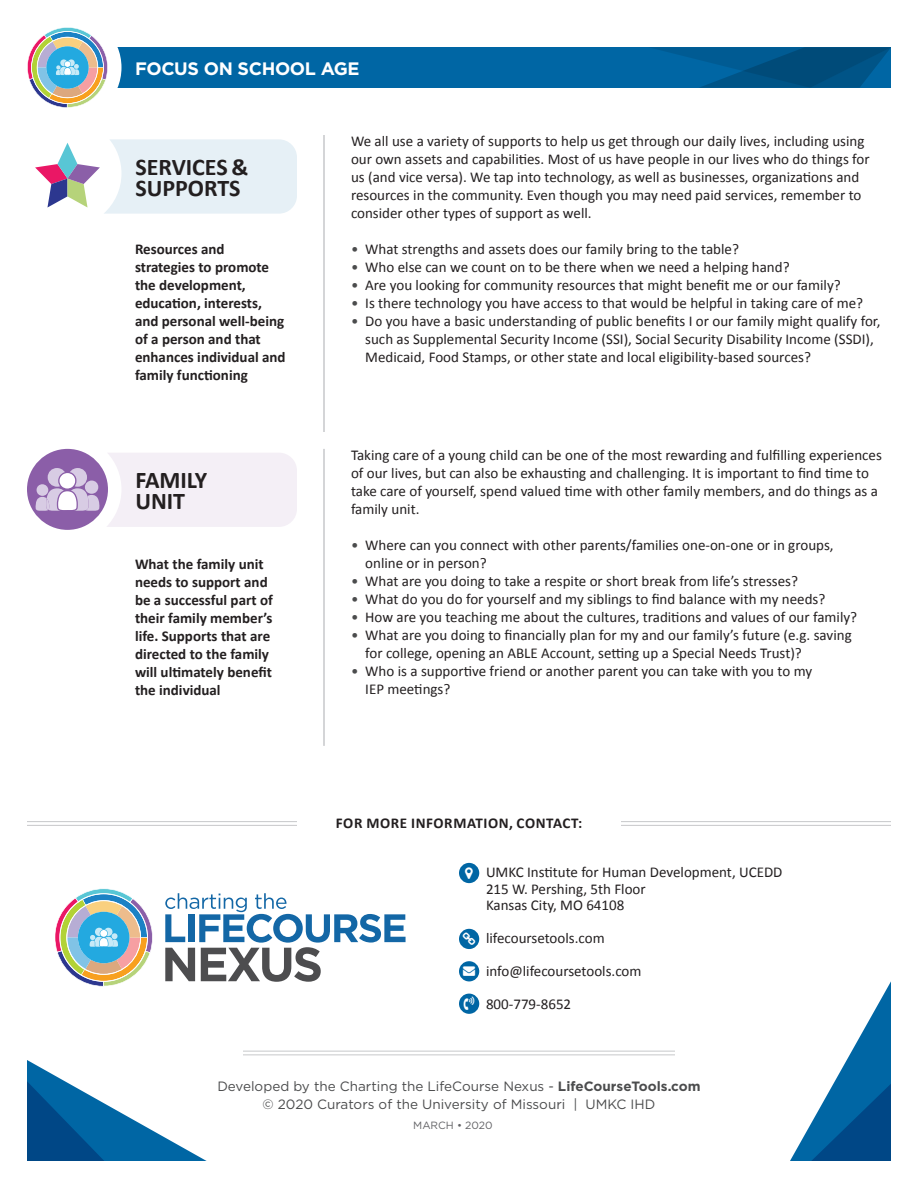
<style>
.page{position:relative;width:918px;height:1188px;background:#fff}
.page>*{position:absolute;margin:0;border:0;box-sizing:border-box;transform-origin:0 0}
.t1{font:700 24px/21px "Calibri";color:#231f20}
.t2{font:700 18px "Gotham";letter-spacing:-.02em;color:#fff}
.t3{font:15px/18px "Calibri";color:#231f20}
.t4{font:700 15px/18px "Calibri";color:#231f20}
.t5{font:700 15px "Calibri";letter-spacing:.04em;color:#231f20}
.t6{font:13.5px/18px "Gotham";color:#4b4c4d;text-align:center}
.t7{font:10.5px "Gotham";color:#636366}
.s1{color:#4b4c4d}
.s2{font-weight:700}
</style>
<div class="page">
<div style="left:41px;top:47px;width:850px;height:41px;background:#0066a4"></div>
<div style="left:14px;top:14px;width:108px;height:108px;background:#fff;border-radius:50%"></div>
<svg style="left:651px;top:47px;width:240px;height:41px"></svg>
<svg style="left:27px;top:27px;width:81px;height:81px"></svg>
<svg style="left:35px;top:139px;width:262px;height:75px"></svg>
<div style="left:106px;top:453px;width:191px;height:74px;background:#f4eff6"></div>
<div style="left:27px;top:449px;width:81px;height:81px;background:#8b5ea8;border-radius:50%"></div>
<svg style="left:35px;top:468px;width:65px;height:43px"></svg>
<hr style="left:323px;top:135px;width:2px;height:297px;background:#c7c8ca">
<hr style="left:323px;top:449px;width:2px;height:297px;background:#c7c8ca">
<hr style="left:243px;top:1054px;width:432px;height:1px;background:#c7c8ca">
<hr style="left:243px;top:1051px;width:432px;height:1px;background:#c7c8ca">
<hr style="left:27px;top:825px;width:270px;height:1px;background:#c7c8ca">
<hr style="left:27px;top:821px;width:270px;height:1px;background:#c7c8ca">
<hr style="left:621px;top:825px;width:270px;height:1px;background:#c7c8ca">
<hr style="left:621px;top:821px;width:270px;height:1px;background:#c7c8ca">
<div style="left:459px;top:863px;width:20px;height:20px;background:#0066a4;border-radius:50%"></div>
<div style="left:459px;top:929px;width:20px;height:20px;background:#0066a4;border-radius:50%"></div>
<div style="left:459px;top:994px;width:20px;height:20px;background:#0066a4;border-radius:50%"></div>
<div style="left:459px;top:961px;width:20px;height:20px;background:#0066a4;border-radius:50%"></div>
<svg style="left:790px;top:981px;width:101px;height:180px"></svg>
<svg style="left:27px;top:1050px;width:236px;height:111px"></svg>
<svg style="left:55px;top:888px;width:98px;height:99px"></svg>
<svg style="left:165px;top:893px;width:241px;height:89px"></svg>
<p class="t2" style="left:135px;top:56px;width:226px">FOCUS ON SCHOOL AGE</p>
<p class="t1" style="left:135px;top:156px;width:115px">SERVICES &amp;<br>SUPPORTS</p>
<p class="t4" style="left:135px;top:240px;width:152px">Resources and strategies to promote the development, education, interests, and personal well-being of a person and that enhances individual and family functioning</p>
<p class="t1" style="left:135px;top:469px;width:73px">FAMILY<br>UNIT</p>
<p class="t4" style="left:135px;top:554px;width:139px">What the family unit needs to support and be a successful part of their family member’s life. Supports that are directed to the family will ultimately benefit the individual</p>
<p class="t3" style="left:351px;top:132px;width:520px">We all use a variety of supports to help us get through our daily lives, including using our own assets and capabilities. Most of us have people in our lives who do things for us (and vice versa). We tap into technology, as well as businesses, organizations and resources in the community. Even though you may need paid services, remember to consider other types of support as well.</p>
<p class="t3" style="left:351px;top:240px;width:389px"><span class="s1">•</span> What strengths and assets does our family bring to the table?</p>
<p class="t3" style="left:351px;top:258px;width:440px"><span class="s1">•</span> Who else can we count on to be there when we need a helping hand?</p>
<p class="t3" style="left:351px;top:276px;width:491px"><span class="s1">•</span> Are you looking for community resources that might benefit me or our family?</p>
<p class="t3" style="left:351px;top:294px;width:514px"><span class="s1">•</span> Is there technology you have access to that would be helpful in taking care of me?</p>
<p class="t3" style="left:365px;top:312px;width:517px;text-indent:-14px"><span class="s1">•</span> Do you have a basic understanding of public benefits I or our family might qualify for, such as Supplemental Security Income (SSI), Social Security Disability Income (SSDI),<br>Medicaid, Food Stamps, or other state and local eligibility-based sources?</p>
<p class="t3" style="left:351px;top:446px;width:532px">Taking care of a young child can be one of the most rewarding and fulfilling experiences of our lives, but can also be exhausting and challenging. It is important to find time to take care of yourself, spend valued time with other family members, and do things as a family unit.</p>
<p class="t3" style="left:365px;top:536px;width:470px;text-indent:-14px"><span class="s1">•</span> Where can you connect with other parents/families one-on-one or in groups, online or in person?</p>
<p class="t3" style="left:351px;top:572px;width:449px"><span class="s1">•</span> What are you doing to take a respite or short break from life’s stresses?</p>
<p class="t3" style="left:351px;top:590px;width:476px"><span class="s1">•</span> What do you do for yourself and my siblings to find balance with my needs?</p>
<p class="t3" style="left:351px;top:608px;width:508px"><span class="s1">•</span> How are you teaching me about the cultures, traditions and values of our family?</p>
<p class="t3" style="left:365px;top:626px;width:488px;text-indent:-14px"><span class="s1">•</span> What are you doing to financially plan for my and our family’s future (e.g. saving for college, opening an ABLE Account, setting up a Special Needs Trust)?</p>
<p class="t3" style="left:365px;top:662px;width:448px;text-indent:-14px"><span class="s1">•</span> Who is a supportive friend or another parent you can take with you to my<br>IEP meetings?</p>
<p class="t5" style="left:336px;top:813px;width:248px">FOR MORE INFORMATION, CONTACT:</p>
<p class="t3" style="left:486px;top:863px;width:298px;line-height:16.5px">UMKC Institute for Human Development, UCEDD<br>215 W. Pershing, 5th Floor<br>Kansas City, MO 64108</p>
<p class="t3" style="left:486px;top:929px;width:120px">lifecoursetools.com</p>
<p class="t3" style="left:486px;top:962px;width:157px">info@lifecoursetools.com</p>
<p class="t3" style="left:486px;top:995px;width:87px">800-779-8652</p>
<p class="t6" style="left:217px;top:1077px;width:485px">Developed by the Charting the LifeCourse Nexus - <span class="s2">LifeCourseTools.com </span>© 2020 Curators of the University of Missouri | UMKC IHD</p>
<p class="t7" style="left:413px;top:1118px;width:81px">MARCH • 2020</p>
</div>
